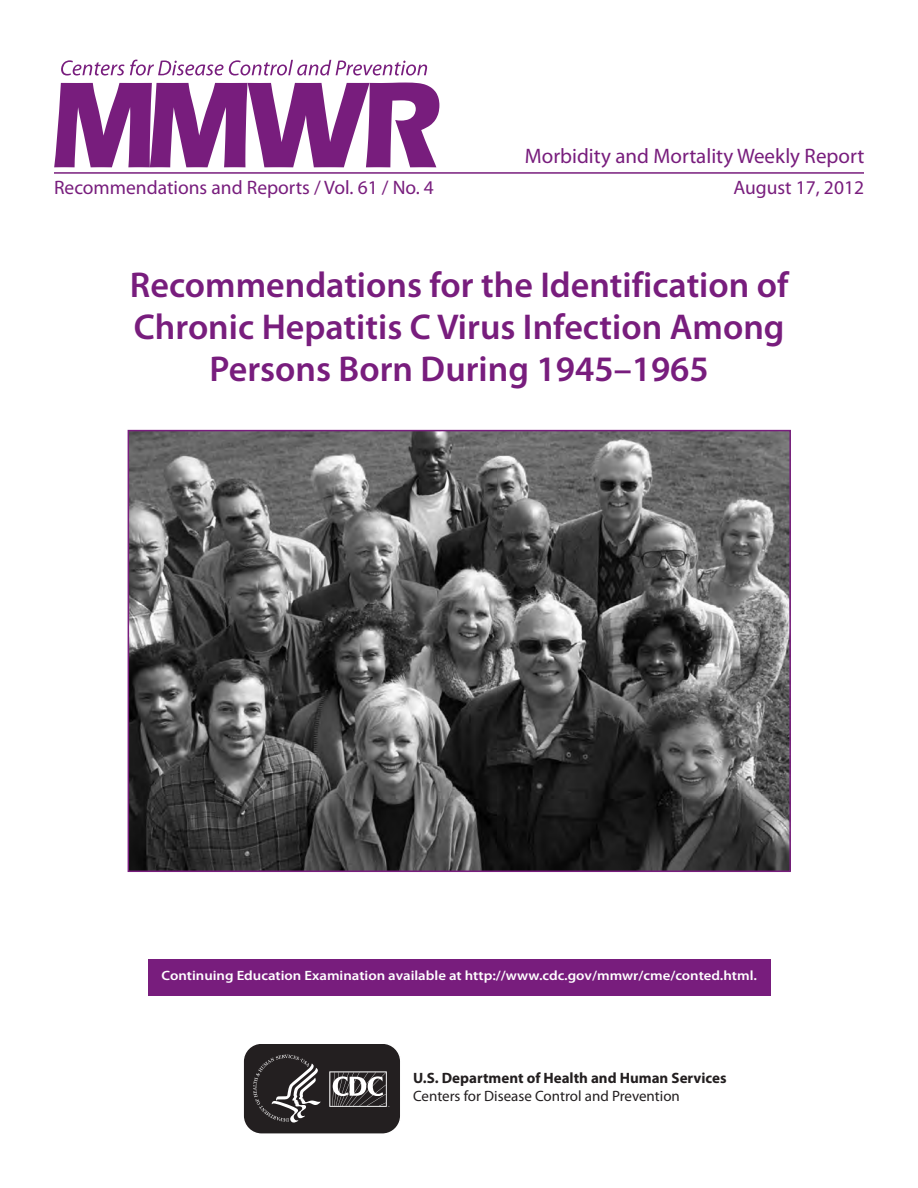
<style>
.page{position:relative;width:918px;height:1188px;background:#fff}
.page>*{position:absolute;margin:0;border:0;box-sizing:border-box;transform-origin:0 0}
.cover_title{font:600 36px/42px "Myriad Pro";color:#781d7d;text-align:center}
.t1{font:21px "Myriad Pro";color:#781d7d}
.cover_date_vol{font:19.5px "Myriad Pro";color:#781d7d}
.t2{font:700 15px/18px "Myriad Pro";color:#231f20}
.ce_callout_box{font:600 13.5px "Myriad Pro";color:#fff;scale:1.1 1}
.s1{font-weight:400}
</style>
<div class="page">
<img style="left:131px;top:433px;width:657px;height:436px">
<div style="left:128px;top:430px;width:663px;height:442px;border:2px solid #781d7d"></div>
<svg style="left:243px;top:1045px;width:157px;height:89px;background:#403c3d"></svg>
<hr style="left:54px;top:172px;width:810px;height:2px;background:#781d7d">
<svg style="left:54px;top:83px;width:385px;height:84px"></svg>
<svg style="left:61px;top:60px;width:366px;height:16px"></svg>
<div style="left:148px;top:959px;width:622px;height:37px;background:#781d7d"></div>
<p class="t1" style="left:525px;top:143px;width:341px">Morbidity and Mortality Weekly Report</p>
<p class="cover_date_vol" style="left:54px;top:175px;width:381px">Recommendations and Reports / Vol. 61 / No. 4</p>
<p class="cover_date_vol" style="left:733px;top:175px;width:132px">August 17, 2012</p>
<p class="cover_title" style="left:130px;top:263px;width:660px">Recommendations for the Identification of<br>Chronic Hepatitis C Virus Infection Among<br>Persons Born During 1945–1965</p>
<p class="ce_callout_box" style="left:162px;top:967px;width:543px">Continuing Education Examination available at http://www.cdc.gov/mmwr/cme/conted.html.</p>
<p class="t2" style="left:413px;top:1068px;width:315px">U.S. Department of Health and Human Services<br><span class="s1">Centers for Disease Control and Prevention</span></p>
</div>
